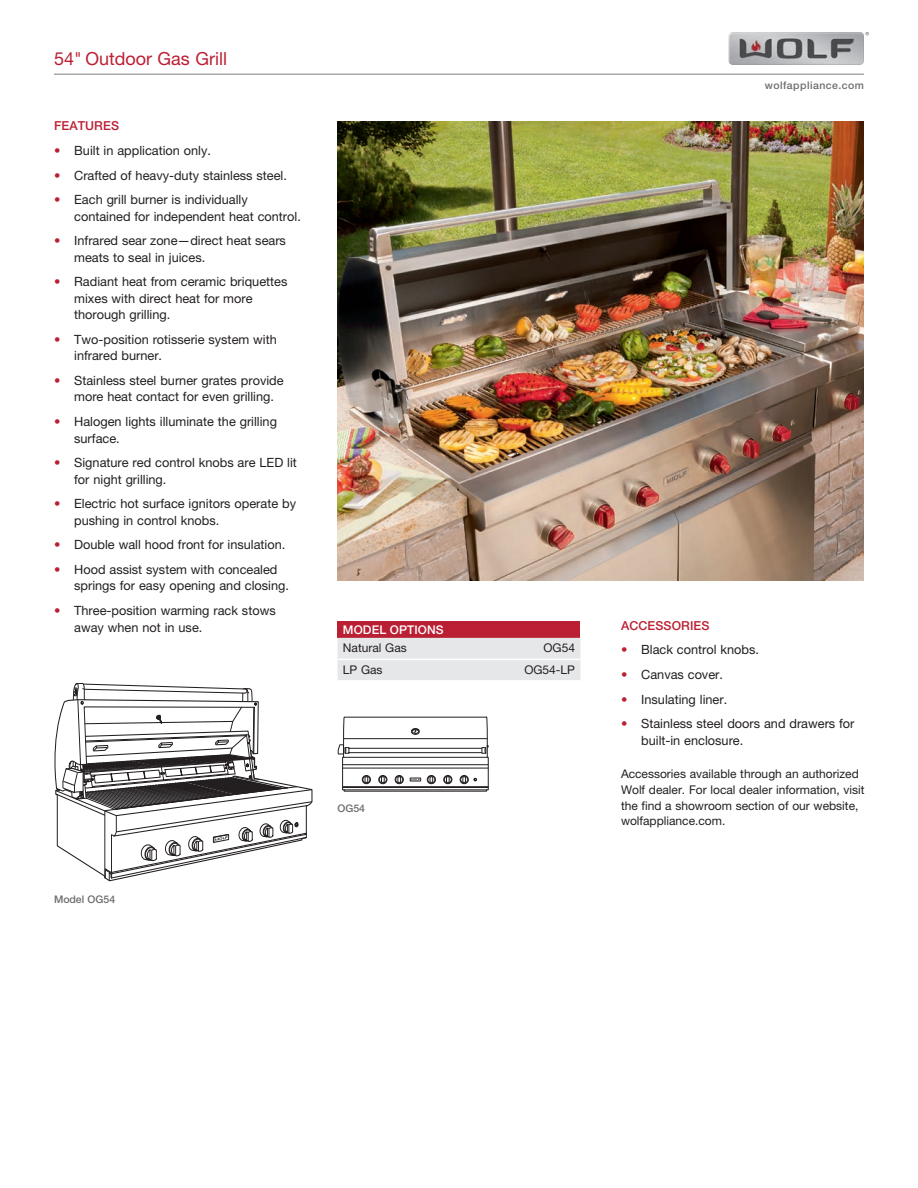
<style>
.page{position:relative;width:918px;height:1188px;background:#fff}
.page>*{position:absolute;margin:0;border:0;box-sizing:border-box;transform-origin:0 0}
.t1{font:18px "Helvetica Neue LT Std";color:#ba1f33}
.t2{font:12.75px/16.5px "Helvetica Neue LT Std";color:#231f20}
.t3{font:500 12.3px "Helvetica Neue LT Std";letter-spacing:.01em;color:#ba1f33}
.t4{font:12px/15.8px "Helvetica Neue LT Std";color:#231f20}
.t5{font:500 12px "Helvetica Neue LT Std";letter-spacing:.01em;color:#fff}
.t6{font:500 10.5px "Helvetica Neue LT Std";letter-spacing:.045em;color:#6c6d70}
.t7{font:500 10.5px "Helvetica Neue LT Std";color:#6c6d70}
.s1{color:#ba1f33}
</style>
<div class="page">
<div style="left:338px;top:621px;width:242px;height:17px;background:#ba1f33"></div>
<div style="left:338px;top:638px;width:242px;height:42px;background:#e6e7e9"></div>
<hr style="left:338px;top:659px;width:121px;height:1px;background:#fff">
<hr style="left:459px;top:659px;width:121px;height:1px;background:#fff">
<hr style="left:54px;top:74px;width:810px;height:1px;background:#a8a9ad">
<svg style="left:865px;top:32px;width:4px;height:3px"></svg>
<img style="left:729px;top:32px;width:135px;height:33px">
<hr style="left:343px;top:764px;width:145px;height:1px;background:#231f20">
<hr style="left:343px;top:768px;width:145px;height:1px;background:#231f20">
<hr style="left:343px;top:787px;width:145px;height:1px;background:#231f20">
<hr style="left:343px;top:786px;width:145px;height:1px;background:#231f20">
<div style="left:395px;top:775px;width:8px;height:9px;border:1px solid #231f20;border-radius:50%"></div>
<div style="left:396px;top:776px;width:7px;height:7px;border:1px solid #231f20;border-radius:50%"></div>
<svg style="left:398px;top:777px;width:3px;height:6px"></svg>
<div style="left:460px;top:775px;width:8px;height:9px;border:1px solid #231f20;border-radius:50%"></div>
<div style="left:461px;top:776px;width:7px;height:7px;border:1px solid #231f20;border-radius:50%"></div>
<svg style="left:463px;top:777px;width:3px;height:6px"></svg>
<div style="left:379px;top:775px;width:8px;height:9px;border:1px solid #231f20;border-radius:50%"></div>
<div style="left:379px;top:776px;width:8px;height:7px;border:1px solid #231f20;border-radius:50%"></div>
<svg style="left:381px;top:777px;width:3px;height:6px"></svg>
<div style="left:362px;top:775px;width:9px;height:9px;border:1px solid #231f20;border-radius:50%"></div>
<div style="left:363px;top:776px;width:7px;height:7px;border:1px solid #231f20;border-radius:50%"></div>
<svg style="left:365px;top:777px;width:3px;height:6px"></svg>
<div style="left:444px;top:775px;width:8px;height:9px;border:1px solid #231f20;border-radius:50%"></div>
<div style="left:444px;top:776px;width:8px;height:7px;border:1px solid #231f20;border-radius:50%"></div>
<svg style="left:446px;top:777px;width:3px;height:6px"></svg>
<div style="left:427px;top:775px;width:9px;height:9px;border:1px solid #231f20;border-radius:50%"></div>
<div style="left:428px;top:776px;width:7px;height:7px;border:1px solid #231f20;border-radius:50%"></div>
<svg style="left:430px;top:777px;width:3px;height:6px"></svg>
<svg style="left:410px;top:778px;width:11px;height:3px"></svg>
<svg style="left:338px;top:717px;width:151px;height:41px"></svg>
<img style="left:338px;top:122px;width:526px;height:458px">
<svg style="left:54px;top:683px;width:258px;height:198px"></svg>
<h1 class="t1" style="left:54px;top:48px;width:175px">54" Outdoor Gas Grill</h1>
<p class="t3" style="left:54px;top:119px;width:67px">FEATURES</p>
<p class="t2" style="left:54px;top:142px;width:159px"><span class="s1">•</span> Built in application only.</p>
<p class="t2" style="left:54px;top:167px;width:234px"><span class="s1">•</span> Crafted of heavy-duty stainless steel.</p>
<p class="t2" style="left:74px;top:191px;width:228px;text-indent:-20px"><span class="s1">•</span> Each grill burner is individually contained for independent heat control.</p>
<p class="t2" style="left:74px;top:232px;width:213px;text-indent:-20px"><span class="s1">•</span> Infrared sear zone—direct heat sears meats to seal in juices.</p>
<p class="t2" style="left:74px;top:273px;width:215px;text-indent:-20px"><span class="s1">•</span> Radiant heat from ceramic briquettes mixes with direct heat for more thorough grilling.</p>
<p class="t2" style="left:74px;top:331px;width:204px;text-indent:-20px"><span class="s1">•</span> Two-position rotisserie system with infrared burner.</p>
<p class="t2" style="left:74px;top:372px;width:211px;text-indent:-20px"><span class="s1">•</span> Stainless steel burner grates provide more heat contact for even grilling.</p>
<p class="t2" style="left:74px;top:413px;width:204px;text-indent:-20px"><span class="s1">•</span> Halogen lights illuminate the grilling surface.</p>
<p class="t2" style="left:74px;top:454px;width:224px;text-indent:-20px"><span class="s1">•</span> Signature red control knobs are LED lit for night grilling.</p>
<p class="t2" style="left:74px;top:495px;width:223px;text-indent:-20px"><span class="s1">•</span> Electric hot surface ignitors operate by pushing in control knobs.</p>
<p class="t2" style="left:54px;top:536px;width:233px"><span class="s1">•</span> Double wall hood front for insulation.</p>
<p class="t2" style="left:74px;top:561px;width:216px;text-indent:-20px"><span class="s1">•</span> Hood assist system with concealed springs for easy opening and closing.</p>
<p class="t2" style="left:74px;top:602px;width:203px;text-indent:-20px"><span class="s1">•</span> Three-position warming rack stows away when not in use.</p>
<p class="t5" style="left:343px;top:622px;width:102px">MODEL OPTIONS</p>
<p class="t4" style="left:343px;top:640px;width:65px">Natural Gas</p>
<p class="t4" style="left:544px;top:640px;width:33px">OG54</p>
<p class="t4" style="left:343px;top:662px;width:41px">LP Gas</p>
<p class="t4" style="left:524px;top:662px;width:52px">OG54-LP</p>
<p class="t7" style="left:54px;top:893px;width:63px">Model OG54</p>
<p class="t6" style="left:338px;top:802px;width:29px">OG54</p>
<p class="t6" style="left:765px;top:79px;width:101px">wolfappliance.com</p>
<p class="t3" style="left:621px;top:618px;width:90px">ACCESSORIES</p>
<p class="t2" style="left:621px;top:641px;width:140px"><span class="s1">•</span> Black control knobs.</p>
<p class="t2" style="left:621px;top:666px;width:104px"><span class="s1">•</span> Canvas cover.</p>
<p class="t2" style="left:621px;top:691px;width:108px"><span class="s1">•</span> Insulating liner.</p>
<p class="t2" style="left:641px;top:715px;width:215px;text-indent:-20px"><span class="s1">•</span> Stainless steel doors and drawers for built-in enclosure.</p>
<p class="t4" style="left:621px;top:766px;width:245px">Accessories available through an authorized Wolf dealer. For local dealer information, visit the find a showroom section of our website, wolfappliance.com.</p>
</div>
